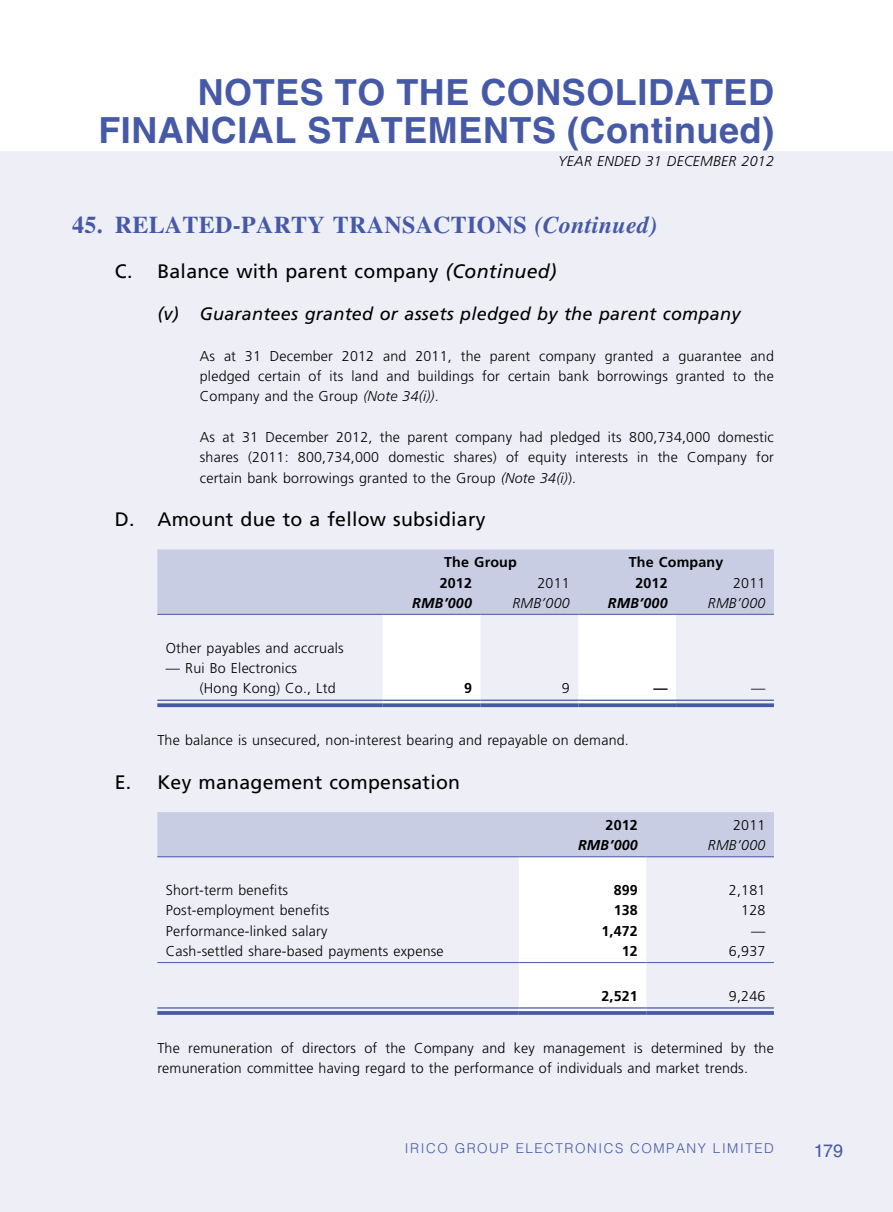
<style>
.page{position:relative;width:893px;height:1212px;background:#fff}
.page>*{position:absolute;margin:0;border:0;box-sizing:border-box;transform-origin:0 0}
.t1{font:700 36px/37.5px "Helvetica LT Std";letter-spacing:.015em;color:#4659a7;text-align:right}
.Subhead_1{font:700 24px "Times LT Std";letter-spacing:.01em;color:#4659a7}
.Subhead_2{font:19.5px "Frutiger LT Std";letter-spacing:.015em;color:#000}
.Subhead_3{font:italic 18px "Frutiger LT Std";letter-spacing:.015em;color:#000}
.t2{font:18px "Helvetica LT Std";color:#4659a7}
.Body_text{font:300 14.25px/20.2px "Frutiger LT Std";letter-spacing:.015em;color:#000;text-align:justify}
.Body_text-2{font:700 14.25px "Frutiger LT Std";letter-spacing:.015em;color:#000}
.Body_text-3{font:italic 300 14.25px "Frutiger LT Std";letter-spacing:.015em;color:#000}
.Body_text-4{font:italic 700 14.25px "Frutiger LT Std";letter-spacing:.015em;color:#000}
.t3{font:300 13.5px "Helvetica LT Std";letter-spacing:.115em;color:#4659a7}
.s1{font-style:italic}
</style>
<div class="page">
<div style="left:0;top:152px;width:893px;height:1060px;background:#edeef6"></div>
<svg style="left:157px;top:549px;width:617px;height:154px"></svg>
<hr style="left:157px;top:614px;width:226px;height:1px;background:#4659a7">
<hr style="left:383px;top:614px;width:97px;height:1px;background:#4659a7">
<hr style="left:480px;top:614px;width:98px;height:1px;background:#4659a7">
<hr style="left:578px;top:614px;width:98px;height:1px;background:#4659a7">
<hr style="left:676px;top:614px;width:98px;height:1px;background:#4659a7">
<hr style="left:157px;top:700px;width:226px;height:1px;background:#4659a7">
<svg style="left:157px;top:703px;width:226px;height:4px"></svg>
<hr style="left:383px;top:700px;width:97px;height:1px;background:#4659a7">
<svg style="left:383px;top:703px;width:97px;height:4px"></svg>
<hr style="left:480px;top:700px;width:98px;height:1px;background:#4659a7">
<svg style="left:480px;top:703px;width:98px;height:4px"></svg>
<hr style="left:578px;top:700px;width:98px;height:1px;background:#4659a7">
<svg style="left:578px;top:703px;width:98px;height:4px"></svg>
<hr style="left:676px;top:700px;width:98px;height:1px;background:#4659a7">
<svg style="left:676px;top:703px;width:98px;height:4px"></svg>
<svg style="left:157px;top:812px;width:617px;height:199px"></svg>
<hr style="left:157px;top:856px;width:362px;height:1px;background:#4659a7">
<hr style="left:519px;top:856px;width:127px;height:1px;background:#4659a7">
<hr style="left:646px;top:856px;width:128px;height:1px;background:#4659a7">
<hr style="left:157px;top:962px;width:362px;height:1px;background:#4659a7">
<hr style="left:519px;top:962px;width:127px;height:1px;background:#4659a7">
<hr style="left:646px;top:962px;width:128px;height:1px;background:#4659a7">
<hr style="left:157px;top:1007px;width:362px;height:1px;background:#4659a7">
<svg style="left:157px;top:1011px;width:362px;height:4px"></svg>
<hr style="left:519px;top:1007px;width:127px;height:1px;background:#4659a7">
<svg style="left:519px;top:1011px;width:127px;height:4px"></svg>
<hr style="left:646px;top:1007px;width:128px;height:1px;background:#4659a7">
<svg style="left:646px;top:1011px;width:128px;height:4px"></svg>
<h1 class="t1" style="left:98px;top:73px;width:677px">NOTES TO THE CONSOLIDATED<br>FINANCIAL STATEMENTS (Continued)</h1>
<p class="Body_text-3" style="left:558px;top:153px;width:217px">YEAR ENDED 31 DECEMBER 2012</p>
<p class="Subhead_1" style="left:72px;top:210px;width:587px">45. RELATED-PARTY TRANSACTIONS <span class="s1">(Continued)</span></p>
<p class="Subhead_2" style="left:115px;top:259px;width:443px">C. Balance with parent company <span class="s1">(Continued)</span></p>
<p class="Subhead_3" style="left:157px;top:303px;width:584px">(v) Guarantees granted or assets pledged by the parent company</p>
<p class="Body_text" style="left:200px;top:346px;width:576px">As at 31 December 2012 and 2011, the parent company granted a guarantee and pledged certain of its land and buildings for certain bank borrowings granted to the Company and the Group <span class="s1">(Note 34(i))</span>.</p>
<p class="Body_text" style="left:200px;top:427px;width:576px">As at 31 December 2012, the parent company had pledged its 800,734,000 domestic shares (2011: 800,734,000 domestic shares) of equity interests in the Company for certain bank borrowings granted to the Group <span class="s1">(Note 34(i)</span>).</p>
<p class="Subhead_2" style="left:115px;top:508px;width:372px">D. Amount due to a fellow subsidiary</p>
<p class="Body_text-2" style="left:444px;top:554px;width:74px">The Group</p>
<p class="Body_text-2" style="left:629px;top:554px;width:96px">The Company</p>
<p class="Body_text-2" style="left:440px;top:574px;width:34px">2012</p>
<p class="Body_text" style="left:537px;top:573px;width:34px">2011</p>
<p class="Body_text-2" style="left:635px;top:574px;width:34px">2012</p>
<p class="Body_text" style="left:733px;top:573px;width:34px">2011</p>
<p class="Body_text-4" style="left:412px;top:594px;width:61px">RMB’000</p>
<p class="Body_text-3" style="left:512px;top:595px;width:59px">RMB’000</p>
<p class="Body_text-4" style="left:608px;top:594px;width:61px">RMB’000</p>
<p class="Body_text-3" style="left:708px;top:595px;width:59px">RMB’000</p>
<p class="Body_text" style="left:166px;top:638px;width:179px">Other payables and accruals</p>
<p class="Body_text" style="left:166px;top:658px;width:133px">— Rui Bo Electronics</p>
<p class="Body_text" style="left:200px;top:678px;width:138px">(Hong Kong) Co., Ltd</p>
<p class="Body_text-2" style="left:464px;top:680px;width:9px">9</p>
<p class="Body_text" style="left:562px;top:678px;width:9px">9</p>
<p class="Body_text-2" style="left:653px;top:680px;width:16px">—</p>
<p class="Body_text" style="left:751px;top:678px;width:16px">—</p>
<p class="Body_text" style="left:157px;top:730px;width:473px">The balance is unsecured, non-interest bearing and repayable on demand.</p>
<p class="Subhead_2" style="left:115px;top:770px;width:347px">E. Key management compensation</p>
<p class="Body_text-2" style="left:606px;top:817px;width:34px">2012</p>
<p class="Body_text" style="left:733px;top:815px;width:34px">2011</p>
<p class="Body_text-4" style="left:578px;top:837px;width:61px">RMB’000</p>
<p class="Body_text-3" style="left:708px;top:837px;width:59px">RMB’000</p>
<p class="Body_text" style="left:166px;top:880px;width:124px">Short-term benefits</p>
<p class="Body_text-2" style="left:614px;top:882px;width:26px">899</p>
<p class="Body_text" style="left:729px;top:880px;width:38px">2,181</p>
<p class="Body_text" style="left:166px;top:901px;width:165px">Post-employment benefits</p>
<p class="Body_text-2" style="left:614px;top:902px;width:26px">138</p>
<p class="Body_text" style="left:741px;top:901px;width:26px">128</p>
<p class="Body_text" style="left:166px;top:921px;width:163px">Performance-linked salary</p>
<p class="Body_text-2" style="left:601px;top:922px;width:38px">1,472</p>
<p class="Body_text" style="left:751px;top:921px;width:16px">—</p>
<p class="Body_text" style="left:166px;top:941px;width:279px">Cash-settled share-based payments expense</p>
<p class="Body_text-2" style="left:622px;top:943px;width:18px">12</p>
<p class="Body_text" style="left:729px;top:941px;width:38px">6,937</p>
<p class="Body_text-2" style="left:601px;top:988px;width:38px">2,521</p>
<p class="Body_text" style="left:729px;top:986px;width:38px">9,246</p>
<p class="Body_text" style="left:157px;top:1038px;width:618px">The remuneration of directors of the Company and key management is determined by the remuneration committee having regard to the performance of individuals and market trends.</p>
<p class="t3" style="left:405px;top:1140px;width:371px">IRICO GROUP ELECTRONICS COMPANY LIMITED</p>
<p class="t2" style="left:814px;top:1140px;width:31px">179</p>
</div>
